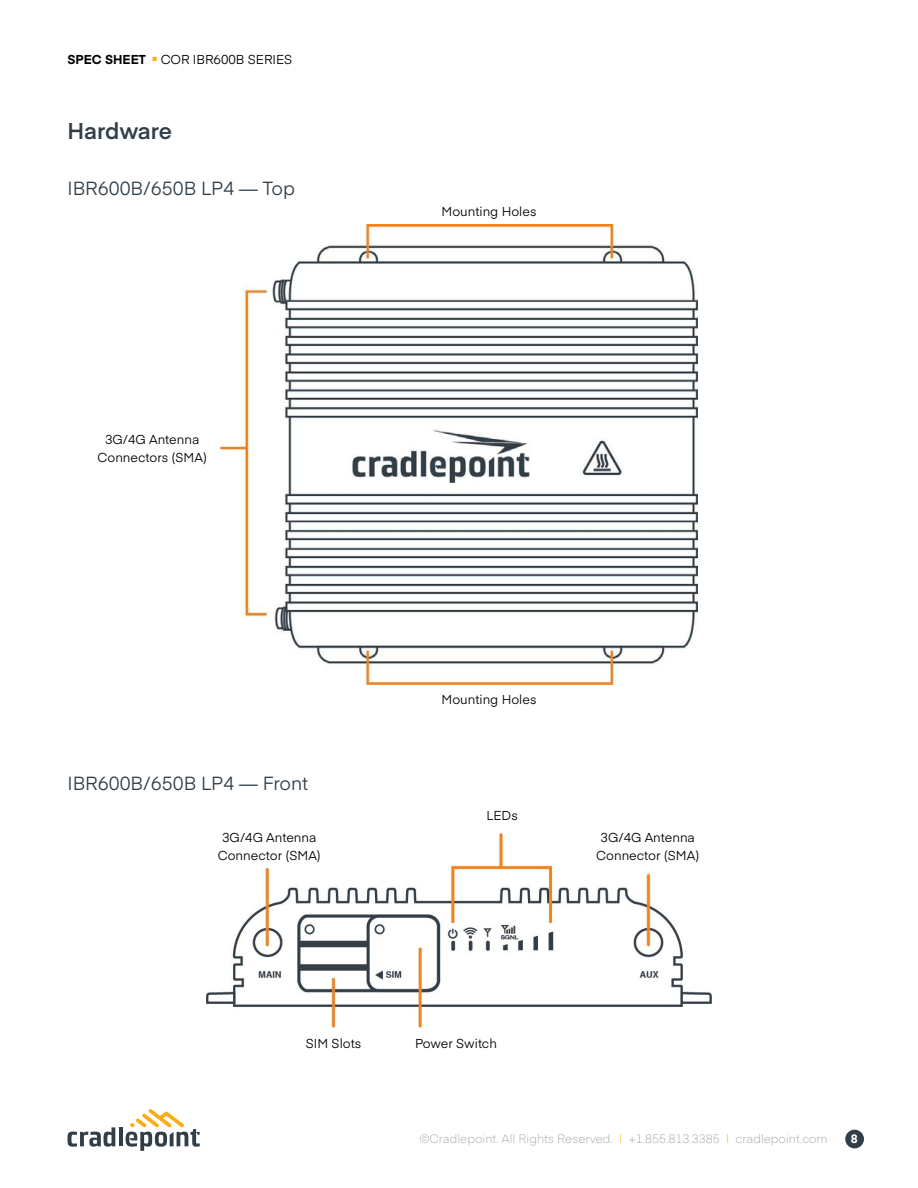
<style>
.page{position:relative;width:918px;height:1188px;background:#fff}
.page>*{position:absolute;margin:0;border:0;box-sizing:border-box;transform-origin:0 0}
.t1{font:600 22.5px "Eina 01";color:#313e48}
.t2{font:18.75px "Eina 01";color:#313e48}
.t3{font:12.75px/18px "Eina 01";color:#000;text-align:center}
.t4{font:300 12px "Eina 01";color:#a3a9ad}
.t5{font:700 12px "Eina 01";color:#fff}
.s1{font-weight:700}
.s2{color:#fbad18}
</style>
<div class="page">
<div style="left:845px;top:1130px;width:19px;height:18px;background:#313e48;border-radius:50%"></div>
<svg style="left:68px;top:1127px;width:47px;height:20px"></svg>
<hr style="left:119px;top:1127px;width:4px;height:19px;background:#313e48">
<svg style="left:126px;top:1109px;width:74px;height:42px"></svg>
<img style="left:221px;top:225px;width:476px;height:459px">
<img style="left:207px;top:833px;width:504px;height:194px">
<p class="t3" style="left:68px;top:49px;width:226px"><span class="s1">SPEC SHEET</span> <sup>■</sup> COR IBR600B SERIES</p>
<h1 class="t1" style="left:68px;top:114px;width:106px">Hardware</h1>
<h2 class="t2" style="left:68px;top:174px;width:229px">IBR600B/650B LP4 — Top</h2>
<p class="t3" style="left:98px;top:430px;width:111px">3G/4G Antenna<br>Connectors (SMA)</p>
<p class="t3" style="left:442px;top:201px;width:96px">Mounting Holes</p>
<h2 class="t2" style="left:68px;top:769px;width:242px">IBR600B/650B LP4 — Front</h2>
<p class="t3" style="left:218px;top:828px;width:105px">3G/4G Antenna<br>Connector (SMA)</p>
<p class="t3" style="left:442px;top:689px;width:96px">Mounting Holes</p>
<p class="t3" style="left:487px;top:806px;width:33px">LEDs</p>
<p class="t3" style="left:596px;top:828px;width:105px">3G/4G Antenna<br>Connector (SMA)</p>
<p class="t3" style="left:306px;top:1033px;width:57px">SIM Slots</p>
<p class="t3" style="left:415px;top:1033px;width:83px">Power Switch</p>
<p class="t4" style="left:420px;top:1130px;width:409px">©Cradlepoint. All Rights Reserved. <span class="s2">|</span> +1.855.813.3385 <span class="s2">|</span> cradlepoint.com</p>
<p class="t5" style="left:851px;top:1130px;width:8px">8</p>
</div>
